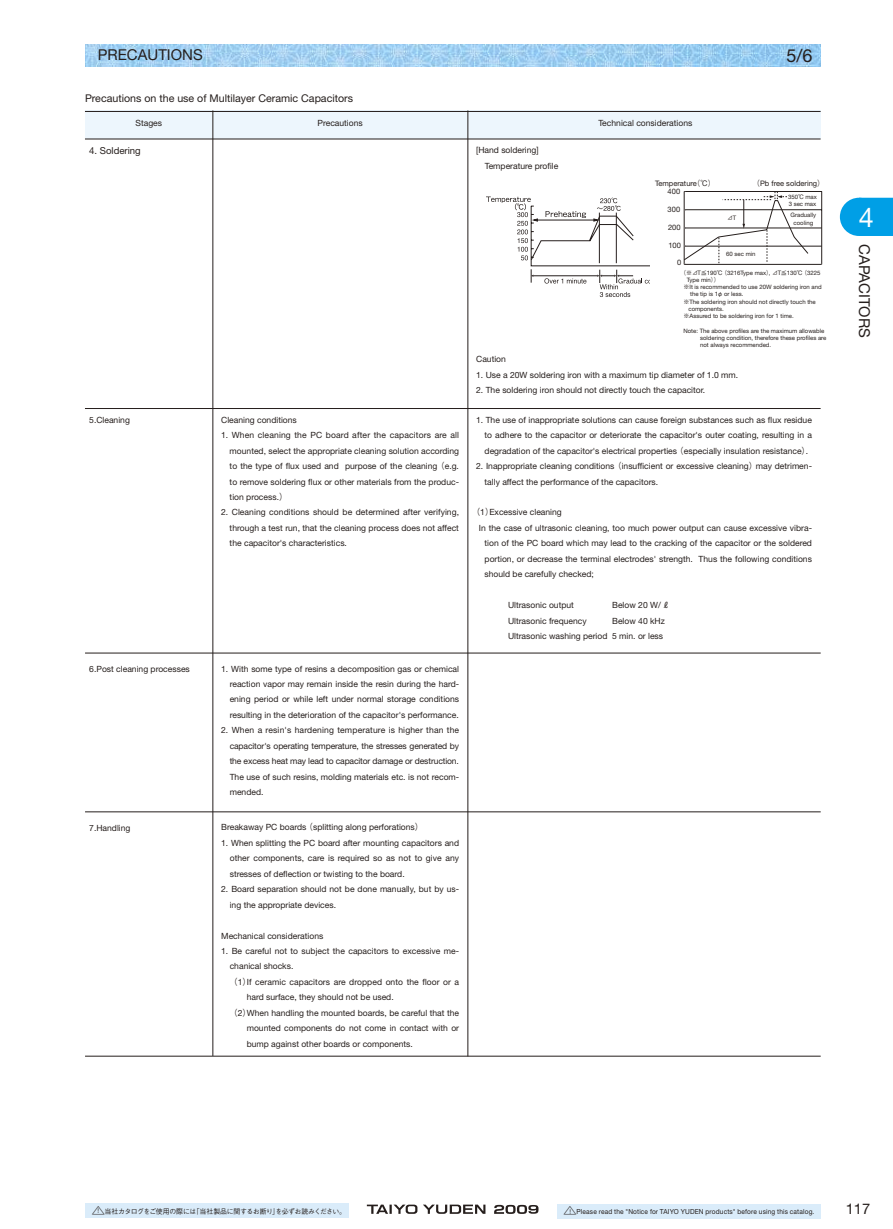
<style>
.page{position:relative;width:893px;height:1229px;background:#fff}
.page>*{position:absolute;margin:0;border:0;box-sizing:border-box;transform-origin:0 0}
.t1{font:27px "Helvetica Neue";color:#fff}
.t2{font:18px "Helvetica Neue";color:#251e1c}
.t3{font:15px "Helvetica Neue";color:#251e1c}
.t4{font:14.7px "Helvetica Neue";color:#251e1c}
.t5{font:10.65px "Helvetica Neue";color:#251e1c}
.t6{font:9.6px "Helvetica Neue";color:#251e1c}
.t7{font:8.55px/15.5px "Helvetica Neue";color:#251e1c;text-align:justify}
.t8{font:7.5px/8.2px "Helvetica Neue";color:#251e1c}
.t9{font:6.9px "Helvetica Neue";letter-spacing:.025em;color:#251e1c;scale:.95 1}
.t10{font:500 6.9px "Gothic BBB Pro";letter-spacing:-.065em;color:#251e1c}
.t11{font:6px/7.2px "Helvetica Neue";color:#251e1c}
.t12{font:6px "Gothic BBB Pro Medium 90 pv RKSJ H";letter-spacing:-.14em;color:#251e1c}
.s1{font-family:"Gothic BBB Pro Medium 90 pv RKSJ H"}
.s2{font-family:"Gothic BBB Pro";font-weight:500}
.s3{font-size:13.8px}
.s4{font-size:6.45px}
.s5{font-family:"Gothic BBB Pro";font-weight:500;font-size:13.8px}
.s6{font-family:"Gothic BBB Pro";font-weight:500;font-size:6.45px}
</style>
<div class="page">
<img style="left:85px;top:45px;width:735px;height:21px">
<svg style="left:863px;top:198px;width:30px;height:38px"></svg>
<div style="left:840px;top:198px;width:38px;height:38px;background:#009fe6;border-radius:50%"></div>
<svg style="left:367px;top:1204px;width:50px;height:10px"></svg>
<svg style="left:423px;top:1204px;width:62px;height:10px"></svg>
<svg style="left:494px;top:1205px;width:44px;height:9px"></svg>
<div style="left:85px;top:1204px;width:264px;height:14px;background:#daecfa"></div>
<div style="left:557px;top:1204px;width:264px;height:15px;background:#daecfa"></div>
<div style="left:85px;top:110px;width:736px;height:29px;background:#edf6fd"></div>
<hr style="left:213px;top:110px;width:1px;height:946px;background:#251e1c">
<hr style="left:468px;top:110px;width:1px;height:946px;background:#251e1c">
<hr style="left:85px;top:139px;width:736px;height:1px;background:#251e1c">
<hr style="left:85px;top:111px;width:736px;height:1px;background:#251e1c">
<hr style="left:85px;top:408px;width:736px;height:1px;background:#251e1c">
<hr style="left:85px;top:653px;width:736px;height:1px;background:#251e1c">
<hr style="left:85px;top:811px;width:736px;height:1px;background:#251e1c">
<hr style="left:85px;top:1056px;width:736px;height:1px;background:#251e1c">
<svg style="left:486px;top:196px;width:164px;height:101px"></svg>
<svg style="left:684px;top:191px;width:138px;height:74px"></svg>
<h3 class="t3" style="left:98px;top:46px;width:106px">PRECAUTIONS</h3>
<p class="t5" style="left:85px;top:91px;width:270px">Precautions on the use of Multilayer Ceramic Capacitors</p>
<p class="t7" style="left:136px;top:115px;width:28px">Stages</p>
<p class="t7" style="left:318px;top:115px;width:47px">Precautions</p>
<p class="t7" style="left:598px;top:115px;width:96px">Technical considerations</p>
<p class="t8" style="left:677px;top:124px;width:6px">0</p>
<p class="t6" style="left:89px;top:145px;width:53px">4. Soldering</p>
<p class="t7" style="left:485px;top:143px;width:75px;text-indent:-9px">[Hand soldering]<br>Temperature profile</p>
<p class="t12" style="left:469px;top:146px;width:88px">※回数は１回迄の保証となります。</p>
<p class="t8" style="left:668px;top:179px;width:49px;text-indent:-13px">Temperature<span class="s1">（℃）<br></span>400</p>
<p class="t8" style="left:668px;top:205px;width:14px">300</p>
<p class="t8" style="left:668px;top:223px;width:14px">200</p>
<p class="t8" style="left:668px;top:241px;width:14px">100</p>
<p class="t8" style="left:677px;top:258px;width:6px">0</p>
<h2 class="t2" style="left:786px;top:45px;width:28px">5/6</h2>
<p class="t8" style="left:753px;top:179px;width:74px"><span class="s1">（</span>Pb free soldering<span class="s1">）</span></p>
<p class="t12" style="left:727px;top:213px;width:12px">⊿Ｔ</p>
<p class="t11" style="left:726px;top:250px;width:31px">60 sec min</p>
<p class="t11" style="left:788px;top:193px;width:30px">350<span class="s1">℃</span> max<br>3 sec max</p>
<p class="t11" style="left:791px;top:211px;width:27px;text-align:center">Gradually cooling</p>
<p class="t11" style="left:680px;top:269px;width:142px"><span class="s1">（※⊿Ｔ≦</span>190<span class="s1">℃（</span>3216Type max<span class="s1">）</span>, <span class="s1">⊿Ｔ≦</span>130<span class="s1">℃（</span>3225</p>
<p class="t11" style="left:687px;top:276px;width:34px">Type min<span class="s1">））</span></p>
<p class="t11" style="left:683px;top:283px;width:140px"><span class="s1">※</span>It is recommended to use 20W soldering iron and</p>
<p class="t11" style="left:690px;top:291px;width:55px">the tip is 1<span class="s1">φ</span> or less.</p>
<p class="t11" style="left:683px;top:298px;width:134px"><span class="s1">※</span>The soldering iron should not directly touch the</p>
<p class="t11" style="left:688px;top:305px;width:37px">components.</p>
<p class="t11" style="left:683px;top:312px;width:112px"><span class="s1">※</span>Assured to be soldering iron for 1 time.</p>
<p class="t11" style="left:700px;top:327px;width:128px;text-indent:-17px">Note: The above profiles are the maximum allowable soldering condition, therefore these profiles are not always recommended.</p>
<p class="t7" style="left:89px;top:412px;width:42px">5.Cleaning</p>
<p class="t7" style="left:221px;top:412px;width:77px">Cleaning conditions</p>
<p class="t7" style="left:230px;top:427px;width:231px;text-indent:-9px">1. When cleaning the PC board after the capacitors are all mounted, select the appropriate cleaning solution according to the type of flux used and purpose of the cleaning <span class="s2">（</span>e.g. to remove soldering flux or other materials from the produc&shy;tion process.<span class="s2">）</span></p>
<p class="t7" style="left:230px;top:504px;width:231px;text-indent:-9px">2. Cleaning conditions should be determined after verifying, through a test run, that the cleaning process does not affect the capacitor's characteristics.</p>
<p class="t7" style="left:89px;top:661px;width:102px">6.Post cleaning processes</p>
<p class="t7" style="left:230px;top:661px;width:231px;text-indent:-9px">1. With some type of resins a decomposition gas or chemical reaction vapor may remain inside the resin during the hard&shy;ening period or while left under normal storage conditions resulting in the deterioration of the capacitor's performance.</p>
<p class="t7" style="left:230px;top:722px;width:231px;text-indent:-9px">2. When a resin's hardening temperature is higher than the capacitor's operating temperature, the stresses generated by the excess heat may lead to capacitor damage or destruction.<br>The use of such resins, molding materials etc. is not recom&shy;mended.</p>
<p class="t7" style="left:221px;top:819px;width:204px">Breakaway PC boards <span class="s2">（</span>splitting along perforations<span class="s2">）</span></p>
<p class="t7" style="left:230px;top:835px;width:231px;text-indent:-9px">1. When splitting the PC board after mounting capacitors and other components, care is required so as not to give any stresses of deflection or twisting to the board.</p>
<p class="t7" style="left:230px;top:881px;width:231px;text-indent:-9px">2. Board separation should not be done manually, but by us&shy;ing the appropriate devices.</p>
<p class="t7" style="left:221px;top:927px;width:104px">Mechanical considerations</p>
<p class="t7" style="left:221px;top:943px;width:239px">1. Be careful not to subject the capacitors to excessive me-</p>
<p class="t7" style="left:230px;top:958px;width:65px">chanical shocks.</p>
<p class="t7" style="left:229px;top:974px;width:231px"><span class="s2">（</span>1<span class="s2">）</span>If ceramic capacitors are dropped onto the floor or a</p>
<p class="t7" style="left:247px;top:989px;width:148px">hard surface, they should not be used.</p>
<p class="t7" style="left:229px;top:1005px;width:231px"><span class="s2">（</span>2<span class="s2">）</span>When handling the mounted boards, be careful that the</p>
<p class="t7" style="left:247px;top:1020px;width:214px">mounted components do not come in contact with or</p>
<p class="t7" style="left:247px;top:1036px;width:168px">bump against other boards or components.</p>
<p class="t7" style="left:89px;top:820px;width:43px">7.Handling</p>
<p class="t7" style="left:476px;top:351px;width:31px">Caution</p>
<p class="t7" style="left:476px;top:367px;width:263px">1. Use a 20W soldering iron with a maximum tip diameter of 1.0 mm.</p>
<p class="t7" style="left:476px;top:382px;width:231px">2. The soldering iron should not directly touch the capacitor.</p>
<p class="t7" style="left:485px;top:412px;width:329px;text-indent:-9px">1. The use of inappropriate solutions can cause foreign substances such as flux residue to adhere to the capacitor or deteriorate the capacitor's outer coating, resulting in a degradation of the capacitor's electrical properties <span class="s2">（</span>especially insulation resistance<span class="s2">）</span>.</p>
<p class="t7" style="left:485px;top:458px;width:329px;text-indent:-9px">2. Inappropriate cleaning conditions <span class="s2">（</span>insufficient or excessive cleaning<span class="s2">）</span>may detrimen&shy;tally affect the performance of the capacitors.</p>
<p class="t7" style="left:472px;top:504px;width:92px"><span class="s2">（</span>1<span class="s2">）</span>Excessive cleaning</p>
<p class="t7" style="left:479px;top:520px;width:335px">In the case of ultrasonic cleaning, too much power output can cause excessive vibra-</p>
<p class="t7" style="left:485px;top:535px;width:329px">tion of the PC board which may lead to the cracking of the capacitor or the soldered</p>
<p class="t7" style="left:485px;top:551px;width:329px">portion, or decrease the terminal electrodes' strength. Thus the following conditions</p>
<p class="t7" style="left:485px;top:566px;width:111px">should be carefully checked;</p>
<p class="t7" style="left:508px;top:597px;width:67px">Ultrasonic output</p>
<p class="t7" style="left:612px;top:597px;width:60px">Below 20 W/<span class="s2">ℓ</span></p>
<p class="t7" style="left:508px;top:613px;width:80px">Ultrasonic frequency</p>
<p class="t7" style="left:508px;top:613px;width:158px;text-align:right">Below 40 kHz<br>Ultrasonic washing period 5 min. or less</p>
<h1 class="t1" style="left:859px;top:201px;width:17px">4</h1>
<h3 class="t3" style="left:873px;top:244px;width:95px;rotate:90deg">CAPACITORS</h3>
<p class="t10" style="left:91px;top:1205px;width:256px"><span class="s3">△</span><span class="s4">！</span>当社カタログをご使用の際には「当社製品に関するお断り」を必ずお読みください。</p>
<p class="t9" style="left:563px;top:1207px;width:266px"><span class="s5">△</span><span class="s6">！</span> Please read the "Notice for TAIYO YUDEN products" before using this catalog.</p>
<h3 class="t4" style="left:846px;top:1200px;width:26px">117</h3>
</div>
